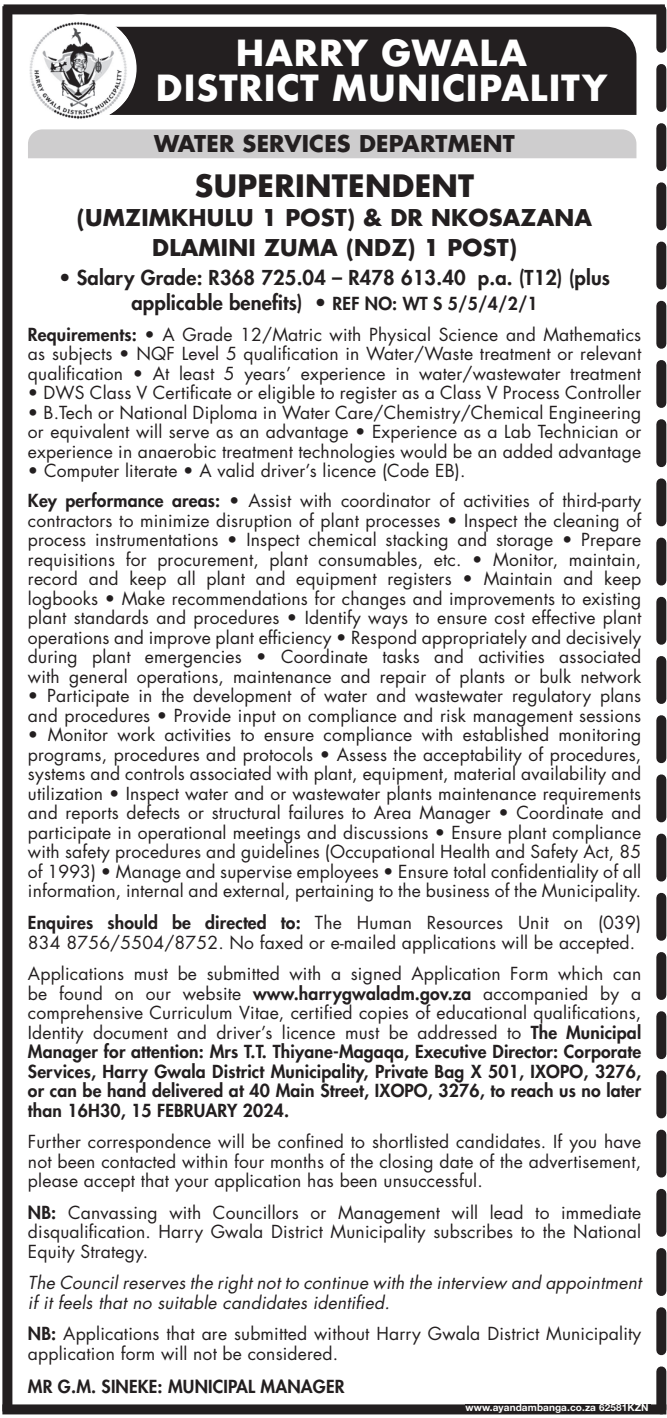
<style>
.page{position:relative;width:667px;height:1418px;background:#fff}
.page>*{position:absolute;margin:0;border:0;box-sizing:border-box;transform-origin:0 0}
.t1{font:700 35px/35px "Futura";letter-spacing:.01em;color:#fff;text-align:center}
.t2{font:700 30px "Futura Std";letter-spacing:.01em;color:#231f20}
.t3{font:700 22.5px/30px "Futura Std";letter-spacing:.01em;color:#231f20;text-align:center}
.t4{font:800 20px/25px "Futura Std";letter-spacing:.01em;color:#231f20;text-align:center}
.t5{font:17.5px/19.5px "Futura Std";letter-spacing:.01em;color:#231f20;text-align:justify}
.t6{font:800 17.5px/19.5px "Futura Std";letter-spacing:.01em;color:#231f20;text-align:justify}
.t7{font:italic 17.5px/19.5px "Futura Std";letter-spacing:.01em;color:#231f20}
.t8{font:700 10px "Helvetica Neue LT Std";letter-spacing:.01em;color:#fff}
.s1{font-size:17.5px}
.s2{font-weight:800}
.s3{font-weight:400}
</style>
<div class="page">
<div style="left:128px;top:27px;width:508px;height:88px;background:#231f20"></div>
<div style="left:4px;top:4px;width:660px;height:10px;background:#231f20"></div>
<div style="left:2px;top:6px;width:10px;height:1405px;background:#231f20"></div>
<svg style="left:656px;top:10px;width:10px;height:1394px"></svg>
<div style="left:2px;top:1404px;width:664px;height:10px;background:#231f20"></div>
<div style="left:465px;top:1403px;width:185px;height:8px;background:#231f20"></div>
<div style="left:28px;top:129px;width:608px;height:29px;background:#cecdce"></div>
<div style="left:23px;top:14px;width:113px;height:109px;background:#fff;border-radius:50%"></div>
<img style="left:29px;top:22px;width:99px;height:97px">
<p class="t1" style="left:155px;top:35px;width:453px">HARRY GWALA<br>DISTRICT MUNICIPALITY</p>
<p class="t3" style="left:154px;top:128px;width:362px">WATER SERVICES DEPARTMENT</p>
<p class="t2" style="left:195px;top:165px;width:281px">SUPERINTENDENT</p>
<p class="t3" style="left:77px;top:202px;width:516px">(UMZIMKHULU 1 POST) &amp; DR NKOSAZANA<br>DLAMINI ZUMA (NDZ) 1 POST)</p>
<p class="t4" style="left:59px;top:265px;width:552px">• Salary Grade: R368 725.04 – R478 613.40 p.a. (T12) (plus applicable benefits) • <span class="s1">REF NO: WT S 5/5/4/2/1</span></p>
<p class="t5" style="left:28px;top:324px;width:614px"><span class="s2">Requirements:</span> • A Grade 12/Matric with Physical Science and Mathematics as subjects • NQF Level 5 qualification in Water/Waste treatment or relevant qualification • At least 5 years’ experience in water/wastewater treatment</p>
<p class="t5" style="left:28px;top:383px;width:614px">• DWS Class V Certificate or eligible to register as a Class V Process Controller</p>
<p class="t5" style="left:28px;top:402px;width:614px">• B.Tech or National Diploma in Water Care/Chemistry/Chemical Engineering or equivalent will serve as an advantage • Experience as a Lab Technician or experience in anaerobic treatment technologies would be an added advantage</p>
<p class="t5" style="left:28px;top:461px;width:438px">• Computer literate • A valid driver’s licence (Code EB).</p>
<p class="t5" style="left:28px;top:491px;width:614px"><span class="s2">Key performance areas:</span> • Assist with coordinator of activities of third-party contractors to minimize disruption of plant processes • Inspect the cleaning of process instrumentations • Inspect chemical stacking and storage • Prepare requisitions for procurement, plant consumables, etc. • Monitor, maintain, record and keep all plant and equipment registers • Maintain and keep logbooks • Make recommendations for changes and improvements to existing plant standards and procedures • Identify ways to ensure cost effective plant operations and improve plant efficiency • Respond appropriately and decisively during plant emergencies • Coordinate tasks and activities associated with general operations, maintenance and repair of plants or bulk network</p>
<p class="t5" style="left:28px;top:686px;width:614px">• Participate in the development of water and wastewater regulatory plans and procedures • Provide input on compliance and risk management sessions</p>
<p class="t5" style="left:28px;top:725px;width:614px">• Monitor work activities to ensure compliance with established monitoring programs, procedures and protocols • Assess the acceptability of procedures, systems and controls associated with plant, equipment, material availability and utilization • Inspect water and or wastewater plants maintenance requirements and reports defects or structural failures to Area Manager • Coordinate and participate in operational meetings and discussions • Ensure plant compliance with safety procedures and guidelines (Occupational Health and Safety Act, 85 of 1993) • Manage and supervise employees • Ensure total confidentiality of all information, internal and external, pertaining to the business of the Municipality.</p>
<p class="t5" style="left:28px;top:913px;width:614px"><span class="s2">Enquires should be directed to:</span> The Human Resources Unit on (039)<br>834 8756/5504/8752. No faxed or e-mailed applications will be accepted.</p>
<p class="t6" style="left:28px;top:963px;width:614px"><span class="s3">Applications must be submitted with a signed Application Form which can be found on our website</span> www.harrygwaladm.gov.za <span class="s3">accompanied by a comprehensive Curriculum Vitae, certified copies of educational qualifications, Identity document and driver’s licence must be addressed to</span> The Municipal Manager for attention: Mrs T.T. Thiyane-Magaqa, Executive Director: Corporate Services, Harry Gwala District Municipality, Private Bag X 501, IXOPO, 3276, or can be hand delivered at 40 Main Street, IXOPO, 3276, to reach us no later than 16H30, 15 FEBRUARY 2024.</p>
<p class="t5" style="left:28px;top:1132px;width:614px">Further correspondence will be confined to shortlisted candidates. If you have not been contacted within four months of the closing date of the advertisement, please accept that your application has been unsuccessful.</p>
<p class="t5" style="left:28px;top:1202px;width:614px"><span class="s2">NB:</span> Canvassing with Councillors or Management will lead to immediate disqualification. Harry Gwala District Municipality subscribes to the National Equity Strategy.</p>
<p class="t7" style="left:28px;top:1273px;width:614px">The Council reserves the right not to continue with the interview and appointment if it feels that no suitable candidates identified.</p>
<p class="t5" style="left:28px;top:1324px;width:614px"><span class="s2">NB:</span> Applications that are submitted without Harry Gwala District Municipality application form will not be considered.</p>
<p class="t6" style="left:28px;top:1376px;width:318px">MR G.M. SINEKE: MUNICIPAL MANAGER</p>
<p class="t8" style="left:465px;top:1401px;width:184px">www.ayandambanga.co.za 62581KZN</p>
</div>
